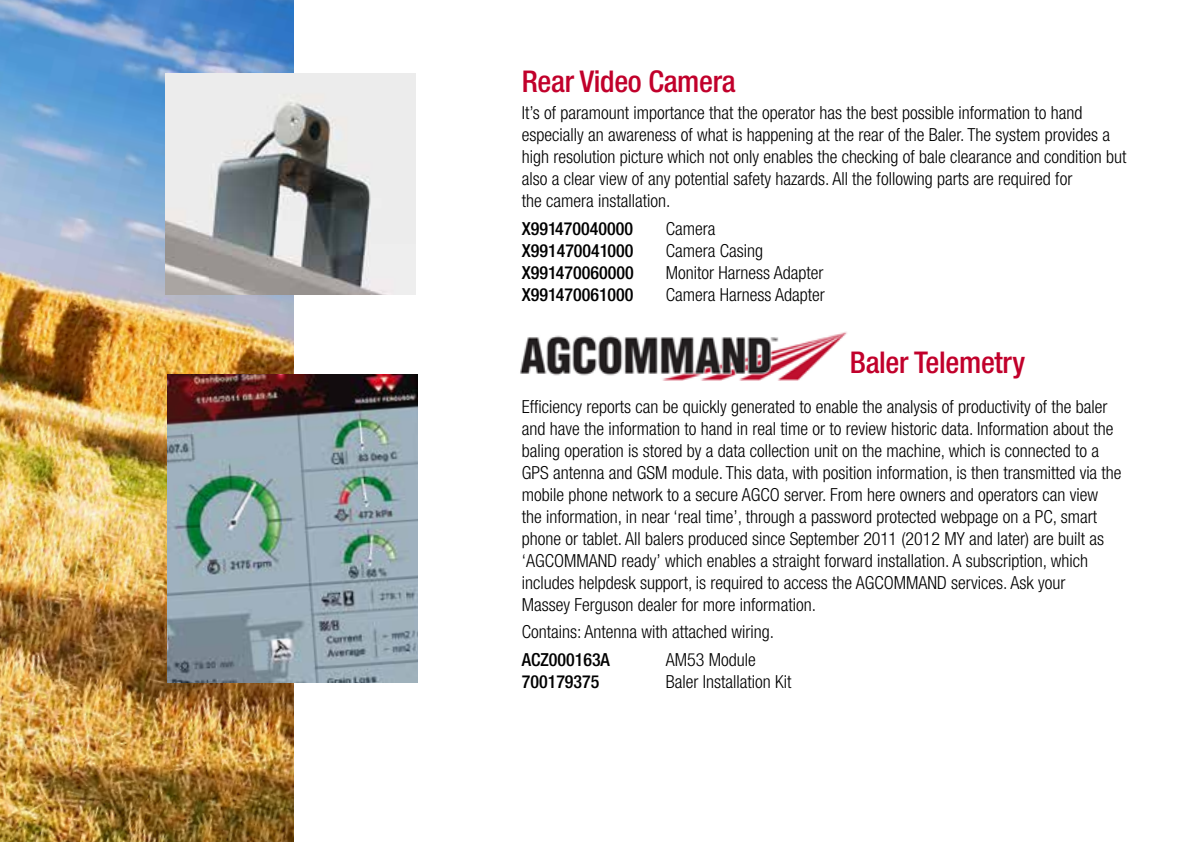
<style>
.page{position:relative;width:1191px;height:842px;background:#fff}
.page>*{position:absolute;margin:0;border:0;box-sizing:border-box;transform-origin:0 0}
.t1{font:500 condensed 30px "Helvetica Neue";letter-spacing:-.01em;color:#c1002b}
.t2{font:300 condensed 18px/22px "Helvetica Neue LT";color:#000}
.t3{font:500 condensed 18px "Helvetica Neue LT";color:#000}
</style>
<div class="page">
<img style="left:0;top:0;width:293px;height:842px">
<img style="left:520px;top:332px;width:327px;height:49px">
<img style="left:166px;top:74px;width:249px;height:221px">
<img style="left:168px;top:374px;width:249px;height:309px">
<h1 class="t1" style="left:522px;top:63px;width:215px">Rear Video Camera</h1>
<p class="t2" style="left:522px;top:102px;width:606px">It’s of paramount importance that the operator has the best possible information to hand especially an awareness of what is happening at the rear of the Baler. The system provides a high resolution picture which not only enables the checking of bale clearance and condition but also a clear view of any potential safety hazards. All the following parts are required for<br>the camera installation.</p>
<p class="t3" style="left:522px;top:218px;width:113px">X991470040000</p>
<p class="t2" style="left:666px;top:217px;width:51px">Camera</p>
<p class="t3" style="left:522px;top:240px;width:113px">X991470041000</p>
<p class="t2" style="left:666px;top:239px;width:99px">Camera Casing</p>
<p class="t3" style="left:522px;top:262px;width:113px">X991470060000</p>
<p class="t2" style="left:666px;top:261px;width:159px">Monitor Harness Adapter</p>
<p class="t3" style="left:522px;top:284px;width:113px">X991470061000</p>
<p class="t2" style="left:666px;top:283px;width:161px">Camera Harness Adapter</p>
<h1 class="t1" style="left:850px;top:344px;width:177px">Baler Telemetry</h1>
<p class="t2" style="left:522px;top:395px;width:601px">Efficiency reports can be quickly generated to enable the analysis of productivity of the baler and have the information to hand in real time or to review historic data. Information about the baling operation is stored by a data collection unit on the machine, which is connected to a GPS antenna and GSM module. This data, with position information, is then transmitted via the mobile phone network to a secure AGCO server. From here owners and operators can view the information, in near ‘real time’, through a password protected webpage on a PC, smart phone or tablet. All balers produced since September 2011 (2012 MY and later) are built as ‘AGCOMMAND ready’ which enables a straight forward installation. A subscription, which includes helpdesk support, is required to access the AGCOMMAND services. Ask your<br>Massey Ferguson dealer for more information.</p>
<p class="t2" style="left:522px;top:621px;width:254px">Contains: Antenna with attached wiring.</p>
<p class="t3" style="left:522px;top:649px;width:90px">ACZ000163A</p>
<p class="t2" style="left:666px;top:648px;width:91px">AM53 Module</p>
<p class="t3" style="left:522px;top:671px;width:79px">700179375</p>
<p class="t2" style="left:666px;top:670px;width:127px">Baler Installation Kit</p>
</div>
